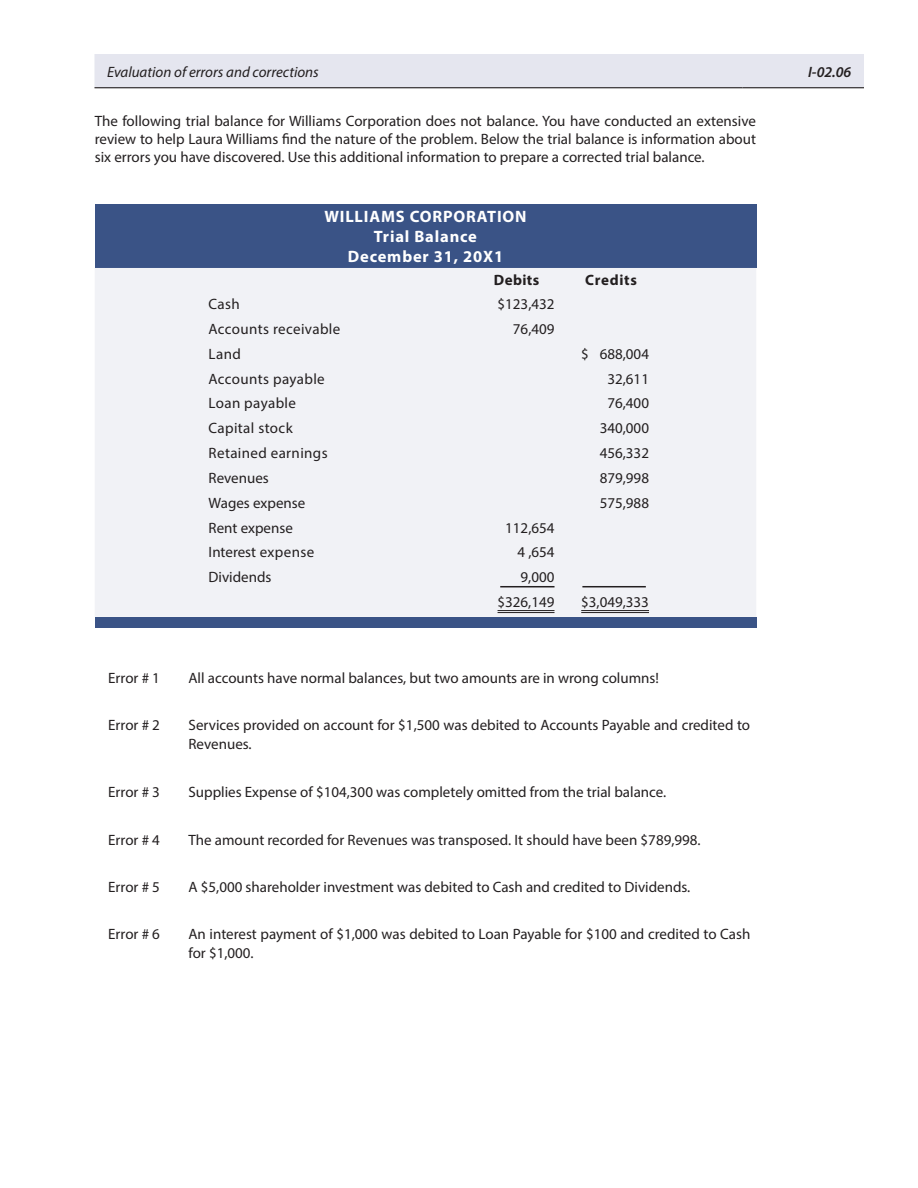
<style>
.page{position:relative;width:918px;height:1188px;background:#fff}
.page>*{position:absolute;margin:0;border:0;box-sizing:border-box;transform-origin:0 0}
.t1{font:700 16.5px/19.8px "Myriad Pro";letter-spacing:.05em;color:#fff;text-align:center}
.t2{font:15px/18px "Myriad Pro";color:#231f20}
.t3{font:15px "Myriad Pro";letter-spacing:.025em;color:#231f20}
.t4{font:italic 15px "Myriad Pro";color:#231f20}
.t5{font:700 15px "Myriad Pro";letter-spacing:.04em;color:#231f20}
.t6{font:italic 600 15px "Myriad Pro";color:#231f20}
</style>
<div class="page">
<div style="left:95px;top:204px;width:661px;height:64px;background:#3a5386"></div>
<div style="left:95px;top:268px;width:661px;height:349px;background:#f1f2f6"></div>
<div style="left:95px;top:617px;width:661px;height:11px;background:#3a5386"></div>
<hr style="left:500px;top:586px;width:55px;height:1px;background:#231f20">
<hr style="left:582px;top:586px;width:64px;height:1px;background:#231f20">
<hr style="left:498px;top:610px;width:57px;height:1px;background:#231f20">
<hr style="left:498px;top:612px;width:57px;height:1px;background:#231f20">
<hr style="left:581px;top:610px;width:68px;height:1px;background:#231f20">
<hr style="left:581px;top:612px;width:68px;height:1px;background:#231f20">
<div style="left:94px;top:54px;width:770px;height:33px;background:#e5e6ef"></div>
<hr style="left:94px;top:87px;width:648px;height:1px;background:#231f20">
<hr style="left:742px;top:87px;width:122px;height:1px;background:#231f20">
<p class="t4" style="left:107px;top:62px;width:213px">Evaluation of errors and corrections</p>
<p class="t6" style="left:808px;top:62px;width:45px">I-02.06</p>
<p class="t2" style="left:95px;top:112px;width:663px;text-align:justify">The following trial balance for Williams Corporation does not balance. You have conducted an extensive review to help Laura Williams find the nature of the problem. Below the trial balance is information about six errors you have discovered. Use this additional information to prepare a corrected trial balance.</p>
<p class="t1" style="left:324px;top:206px;width:204px">WILLIAMS CORPORATION<br>Trial Balance<br>December 31, 20X1</p>
<p class="t5" style="left:494px;top:270px;width:47px">Debits</p>
<p class="t5" style="left:585px;top:270px;width:53px">Credits</p>
<p class="t2" style="left:209px;top:295px;width:33px">Cash</p>
<p class="t2" style="left:498px;top:295px;width:58px">$123,432</p>
<p class="t3" style="left:209px;top:320px;width:133px">Accounts receivable</p>
<p class="t2" style="left:513px;top:320px;width:43px">76,409</p>
<p class="t2" style="left:209px;top:344px;width:34px">Land</p>
<p class="t2" style="left:581px;top:344px;width:69px">$ 688,004</p>
<p class="t3" style="left:209px;top:369px;width:118px">Accounts payable</p>
<p class="t2" style="left:607px;top:369px;width:43px">32,611</p>
<p class="t3" style="left:209px;top:394px;width:89px">Loan payable</p>
<p class="t2" style="left:607px;top:394px;width:43px">76,400</p>
<p class="t3" style="left:209px;top:419px;width:86px">Capital stock</p>
<p class="t2" style="left:600px;top:419px;width:51px">340,000</p>
<p class="t3" style="left:209px;top:444px;width:121px">Retained earnings</p>
<p class="t2" style="left:600px;top:444px;width:51px">456,332</p>
<p class="t2" style="left:209px;top:469px;width:62px">Revenues</p>
<p class="t2" style="left:600px;top:469px;width:51px">879,998</p>
<p class="t2" style="left:209px;top:493px;width:98px">Wages expense</p>
<p class="t2" style="left:600px;top:493px;width:51px">575,988</p>
<p class="t2" style="left:209px;top:518px;width:86px">Rent expense</p>
<p class="t2" style="left:505px;top:518px;width:51px">112,654</p>
<p class="t2" style="left:209px;top:543px;width:107px">Interest expense</p>
<p class="t2" style="left:517px;top:543px;width:39px">4 ,654</p>
<p class="t2" style="left:209px;top:568px;width:64px">Dividends</p>
<p class="t2" style="left:498px;top:565px;width:58px;line-height:24.9px;text-align:right">9,000 $326,149</p>
<p class="t2" style="left:581px;top:593px;width:69px">$3,049,333</p>
<p class="t2" style="left:108px;top:668px;width:53px">Error # 1</p>
<p class="t2" style="left:189px;top:668px;width:472px">All accounts have normal balances, but two amounts are in wrong columns!</p>
<p class="t2" style="left:108px;top:716px;width:53px">Error # 2</p>
<p class="t2" style="left:189px;top:715px;width:563px;line-height:19.2px">Services provided on account for $1,500 was debited to Accounts Payable and credited to<br>Revenues.</p>
<p class="t2" style="left:108px;top:783px;width:53px">Error # 3</p>
<p class="t2" style="left:189px;top:783px;width:479px">Supplies Expense of $104,300 was completely omitted from the trial balance.</p>
<p class="t2" style="left:108px;top:830px;width:53px">Error # 4</p>
<p class="t2" style="left:189px;top:830px;width:514px">The amount recorded for Revenues was transposed. It should have been $789,998.</p>
<p class="t2" style="left:108px;top:878px;width:53px">Error # 5</p>
<p class="t2" style="left:189px;top:878px;width:503px">A $5,000 shareholder investment was debited to Cash and credited to Dividends.</p>
<p class="t2" style="left:108px;top:925px;width:53px">Error # 6</p>
<p class="t2" style="left:189px;top:924px;width:563px;line-height:19.2px">An interest payment of $1,000 was debited to Loan Payable for $100 and credited to Cash for $1,000.</p>
</div>
